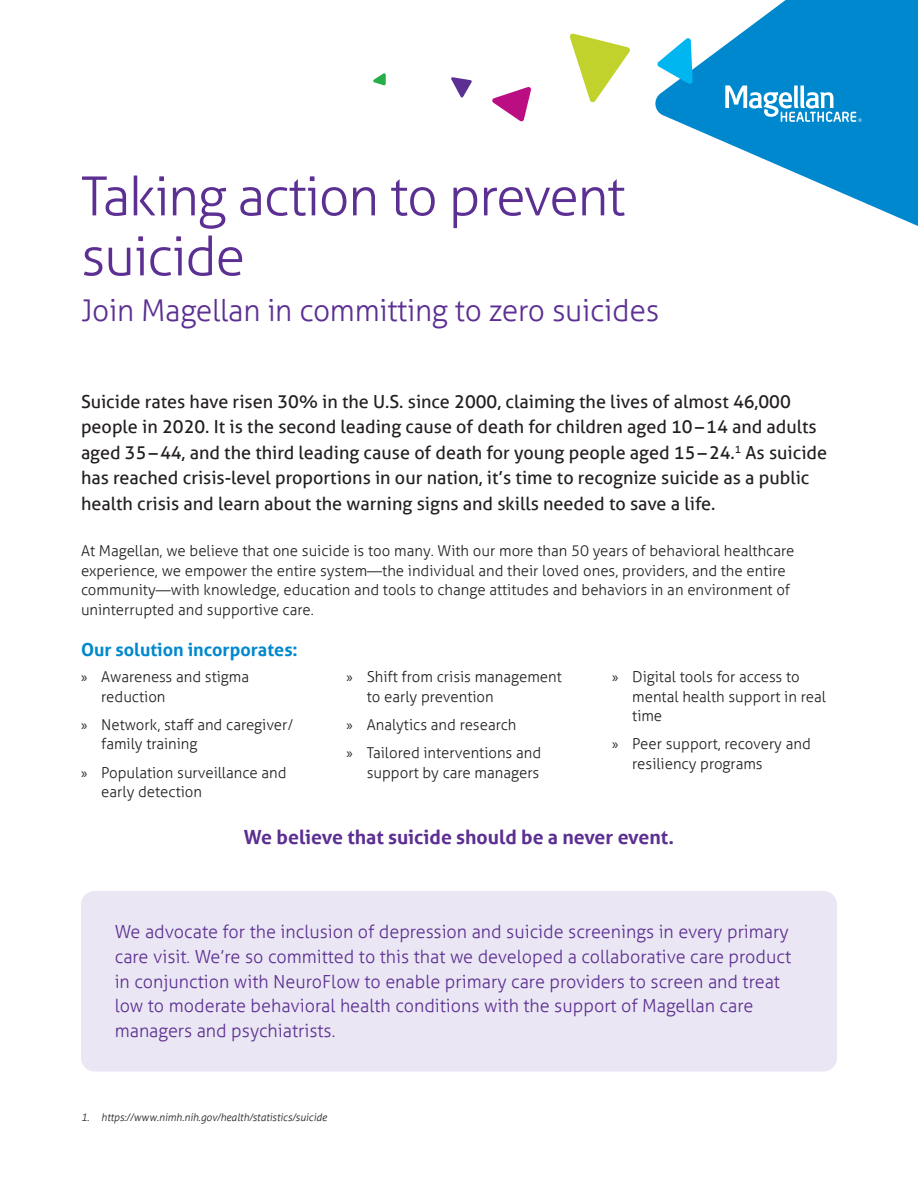
<style>
.page{position:relative;width:918px;height:1188px;background:#fff}
.page>*{position:absolute;margin:0;border:0;box-sizing:border-box;transform-origin:0 0}
.Headline{font:300 54px/60px "Aller";letter-spacing:-.025em;color:#5c2f92}
.Small_headline{font:300 30px "Aller";letter-spacing:-.01em;color:#5c2f92}
.Body_copy{font:700 19.5px "Aller";color:#5c2f92}
.Intro_text{font:18px/25.5px "Aller";color:#231f20}
._2-part_Callout__sma{font:300 18px/24.8px "Aller";color:#5c2f92}
.Subhead{font:700 18px "Aller";color:#0088ce}
.Body_copy-2{font:300 15px/19.5px "Aller";color:#231f20}
.t1{font:italic 300 10.5px "Aller";color:#231f20}
.s1{font-family:"Myriad Pro";font-weight:400}
</style>
<div class="page">
<svg style="left:655px;top:0;width:263px;height:226px;fill:#0088ce"></svg>
<svg style="left:451px;top:77px;width:21px;height:21px"></svg>
<svg style="left:373px;top:73px;width:13px;height:13px"></svg>
<svg style="left:569px;top:33px;width:61px;height:70px"></svg>
<svg style="left:657px;top:37px;width:36px;height:48px"></svg>
<svg style="left:492px;top:87px;width:39px;height:35px"></svg>
<svg style="left:725px;top:86px;width:137px;height:36px"></svg>
<div style="left:81px;top:891px;width:756px;height:181px;background:#eae6f3;border-radius:14px"></div>
<p class="Headline" style="left:81px;top:166px;width:546px">Taking action to prevent suicide</p>
<p class="Small_headline" style="left:81px;top:292px;width:580px">Join Magellan in committing to zero suicides</p>
<p class="Intro_text" style="left:81px;top:389px;width:748px">Suicide rates have risen 30% in the U.S. since 2000, claiming the lives of almost 46,000 people in 2020. It is the second leading cause of death for children aged 10–14 and adults aged 35–44, and the third leading cause of death for young people aged 15–24.<sup>1</sup> As suicide has reached crisis-level proportions in our nation, it’s time to recognize suicide as a public health crisis and learn about the warning signs and skills needed to save a life.</p>
<p class="Body_copy-2" style="left:81px;top:541px;width:715px">At Magellan, we believe that one suicide is too many. With our more than 50 years of behavioral healthcare experience, we empower the entire system—the individual and their loved ones, providers, and the entire community—with knowledge, education and tools to change attitudes and behaviors in an environment of uninterrupted and supportive care.</p>
<p class="Subhead" style="left:81px;top:639px;width:218px">Our solution incorporates:</p>
<p class="Body_copy-2" style="left:101px;top:667px;width:149px;text-indent:-20px"><span class="s1">»</span> Awareness and stigma reduction</p>
<p class="Body_copy-2" style="left:101px;top:715px;width:194px;text-indent:-20px"><span class="s1">»</span> Network, staff and caregiver/ family training</p>
<p class="Body_copy-2" style="left:101px;top:763px;width:187px;text-indent:-20px"><span class="s1">»</span> Population surveillance and early detection</p>
<p class="Body_copy-2" style="left:367px;top:667px;width:197px;text-indent:-20px"><span class="s1">»</span> Shift from crisis management to early prevention</p>
<p class="Body_copy-2" style="left:346px;top:715px;width:172px"><span class="s1">»</span> Analytics and research</p>
<p class="Body_copy-2" style="left:346px;top:743px;width:196px;text-align:right"><span class="s1">»</span> Tailored interventions and support by care managers</p>
<p class="Body_copy-2" style="left:632px;top:667px;width:195px;text-indent:-20px"><span class="s1">»</span> Digital tools for access to mental health support in real time</p>
<p class="Body_copy-2" style="left:632px;top:734px;width:180px;text-indent:-20px"><span class="s1">»</span> Peer support, recovery and resiliency programs</p>
<p class="Body_copy" style="left:244px;top:825px;width:432px">We believe that suicide should be a never event.</p>
<p class="_2-part_Callout__sma" style="left:115px;top:919px;width:678px">We advocate for the inclusion of depression and suicide screenings in every primary care visit. We’re so committed to this that we developed a collaborative care product in conjunction with NeuroFlow to enable primary care providers to screen and treat low to moderate behavioral health conditions with the support of Magellan care managers and psychiatrists.</p>
<p class="t1" style="left:81px;top:1110px;width:248px">1. https://www.nimh.nih.gov/health/statistics/suicide</p>
</div>
